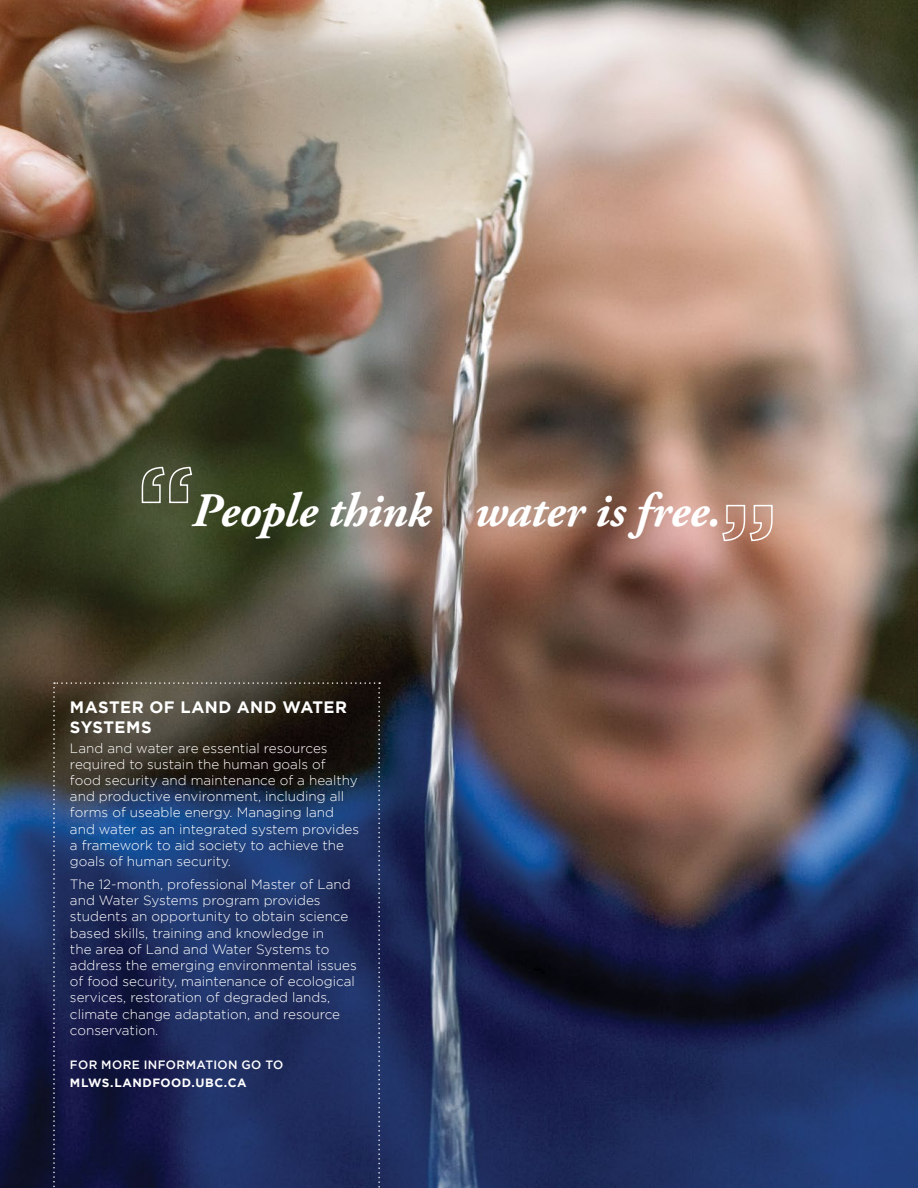
<style>
.page{position:relative;width:918px;height:1188px;background:#fff}
.page>*{position:absolute;margin:0;border:0;box-sizing:border-box;transform-origin:0 0}
.t1{font:italic 700 48px "Adobe Garamond Pro";letter-spacing:-.005em;color:#fff}
.t2{font:700 16.5px/19.8px "Gotham";letter-spacing:.025em;color:#fff}
.t3{font:300 13.5px/16.2px "Gotham";color:#fff}
.t4{font:500 12px "Gotham";letter-spacing:.035em;color:#fff}
.t5{font:700 12px "Gotham";letter-spacing:.04em;color:#fff}
</style>
<div class="page">
<img style="left:0;top:0;width:918px;height:1188px">
<img style="left:53px;top:0;width:327px;height:1188px">
<svg style="left:721px;top:504px;width:52px;height:38px"></svg>
<h1 class="t1" style="left:192px;top:483px;width:531px">People think water is free.</h1>
<p class="t2" style="left:70px;top:697px;width:279px">MASTER OF LAND AND WATER<br>SYSTEMS</p>
<p class="t3" style="left:70px;top:740px;width:291px">Land and water are essential resources required to sustain the human goals of food security and maintenance of a healthy and productive environment, including all forms of useable energy. Managing land and water as an integrated system provides a framework to aid society to achieve the goals of human security.</p>
<p class="t3" style="left:70px;top:876px;width:288px">The 12-month, professional Master of Land and Water Systems program provides students an opportunity to obtain science based skills, training and knowledge in<br>the area of Land and Water Systems to address the emerging environmental issues of food security, maintenance of ecological services, restoration of degraded lands, climate change adaptation, and resource conservation.</p>
<p class="t4" style="left:70px;top:1058px;width:215px">FOR MORE INFORMATION GO TO</p>
<p class="t5" style="left:70px;top:1076px;width:178px">MLWS.LANDFOOD.UBC.CA</p>
</div>
